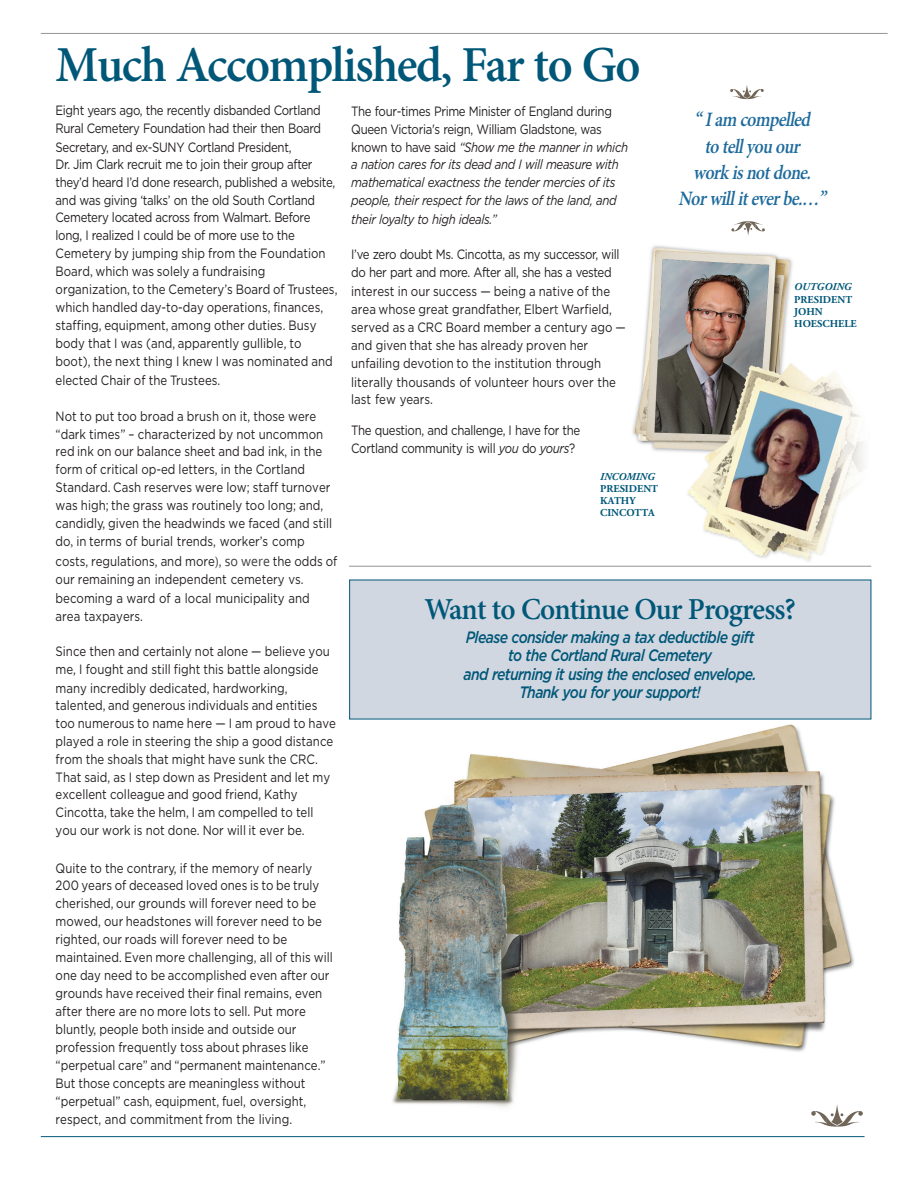
<style>
.page{position:relative;width:922px;height:1194px;background:#fff}
.page>*{position:absolute;margin:0;border:0;box-sizing:border-box;transform-origin:0 0}
.t1{font:700 49.5px "Adobe Hebrew";letter-spacing:-.03em;color:#015778;scale:.95 1}
.t2{font:700 30px "Adobe Hebrew";letter-spacing:-.03em;color:#015778;scale:.95 1}
.t3{font:italic 700 20.1px/26.2px "Adobe Hebrew";letter-spacing:-.03em;color:#1e6b9c;text-align:center;scale:.85 1}
.t4{font:italic 500 16.5px/18px "Gotham";letter-spacing:-.045em;color:#015778;text-align:center;scale:.85 1}
.t5{font:13.5px/17.9px "Gotham";color:#231f20;scale:.85 1}
.t6{font:italic 13.5px/18px "Gotham";letter-spacing:-.03em;color:#231f20;scale:.85 1}
.t7{font:13.5px/18px "Gotham";letter-spacing:-.03em;color:#231f20;scale:.85 1}
.t8{font:700 10.5px/12px "Adobe Garamond Pro";color:#015778}
.t9{font:italic 700 10.5px "Adobe Garamond Pro";color:#015778}
.s1{font-family:"Minion Pro"}
.s2{font-family:"Corbel";font-size:15px;color:#404040}
.s3{font-style:normal}
.s4{font-style:italic}
</style>
<div class="page">
<img style="left:612px;top:245px;width:260px;height:339px">
<img style="left:349px;top:719px;width:521px;height:408px">
<hr style="left:349px;top:565px;width:522px;height:1px;background:#939598">
<svg style="left:731px;top:221px;width:34px;height:15px"></svg>
<div style="left:350px;top:580px;width:520px;height:138px;background:#d1d7e1"></div>
<hr style="left:41px;top:1135px;width:823px;height:1px;background:#015778">
<svg style="left:687px;top:1119px;width:2px;height:7px"></svg>
<svg style="left:811px;top:1104px;width:52px;height:22px"></svg>
<hr style="left:41px;top:33px;width:846px;height:1px;background:#939598">
<svg style="left:730px;top:85px;width:34px;height:14px"></svg>
<h1 class="t1" style="left:55px;top:47px;width:617px">Much Accomplished, Far to Go</h1>
<p class="t5" style="left:56px;top:102px;width:314px;line-height:18.5px;text-align:justify">Eight years ago, the recently disbanded Cortland Rural Cemetery Foundation had their then Board Secretary, and ex-SUNY Cortland President,</p>
<p class="t5" style="left:56px;top:156px;width:333px">Dr. Jim Clark recruit me to join their group after they’d heard I’d done research, published a website, and was giving ‘talks’ on the old South Cortland Cemetery located across from Walmart. Before long, I realized I could be of more use to the Cemetery by jumping ship from the Foundation Board<span class="s1">,</span> which was solely a fundraising organization<span class="s1">,</span> to the Cemetery’s Board of Trustees, which handled day-to-day operations, finances, staffing, equipment, among other duties. Busy body that I was (and, apparently gullible, to boot), the next thing I knew I was nominated and elected Chair of the Trustees.</p>
<p class="t5" style="left:56px;top:408px;width:327px">Not to put too broad a brush on it, those were “dark times” – characterized by not uncommon red ink on our balance sheet and bad ink, in the form of critical op-ed letters, in the Cortland Standard. Cash reserves were low; staff turnover was high; the grass was routinely too long; and, candidly, given the headwinds we faced (and still do<span class="s1">,</span> in terms of burial trends, worker’s comp</p>
<p class="t5" style="left:56px;top:552px;width:333px;line-height:18.5px">costs, regulations, and more<span class="s1">)</span>, <span class="s2">so were</span> the odds of our remaining an independent cemetery vs. becoming a ward of a local municipality and area taxpayers.</p>
<p class="t5" style="left:56px;top:643px;width:324px;line-height:18.5px">Since then and certainly not alone — believe you me, I fought and still fight this battle alongside many incredibly dedicated, hardworking,</p>
<p class="t5" style="left:56px;top:697px;width:331px">talented, and generous individuals and entities too numerous to name here — I am proud to have played a role in steering the ship a good distance from the shoals that might have sunk the CRC.<br>That said, as I step down as President and let my excellent colleague and good friend, Kathy Cincotta, take the helm, I am compelled to tell you our work is not done. Nor will it ever be.</p>
<p class="t5" style="left:56px;top:860px;width:328px">Quite to the contrary, if the memory of nearly 200 years of deceased loved ones is to be truly cherished, our grounds will forever need to be mowed, our headstones will forever need to be righted, our roads will forever need to be maintained<span class="s1">.</span> Even more challenging, all of this will one day need to be accomplished even after our grounds have received their final remains, even after there are no more lots to sell. Put more bluntly, people both inside and outside our profession frequently toss about phrases like “perpetual care” and “permanent maintenance.” But those concepts are meaningless without “perpetual” cash, equipment, fuel, oversight, respect, and commitment from the living.</p>
<p class="t6" style="left:351px;top:103px;width:327px"><span class="s3">The four-times Prime Minister of England during Queen Victoria's reign, William Gladstone, was known to have said</span> “Show me the manner in which a nation cares for its dead and I will measure with mathematical exactness the tender mercies of its people, their respect for the laws of the land, and their loyalty to high ideals.”</p>
<p class="t5" style="left:351px;top:246px;width:325px;line-height:18.3px">I’ve zero doubt Ms. Cincotta, as my successor, will do her part and more. After all, she has a vested interest in our success — being a native of the area whose great grandfather, Elber<span class="s2">t</span> Warfield, served as a CRC Board member a century ago — and given that she has already proven her unfailing devotion to the institution through literally thousands of volunteer hours over the</p>
<p class="t5" style="left:351px;top:391px;width:98px">last few years.</p>
<p class="t7" style="left:351px;top:422px;width:271px">The question, and challenge, I have for the<br>Cortland community is will <span class="s4">you</span> do <span class="s4">yours</span>?</p>
<p class="t9" style="left:600px;top:470px;width:56px">INCOMING</p>
<p class="t8" style="left:600px;top:483px;width:59px">PRESIDENT<br>KATHY<br>CINCOTTA</p>
<h3 class="t3" style="left:678px;top:109px;width:179px">“Iam compelled<br>to tell you our<br>work isnotdone.<br>Norwill iteverbe.…”</h3>
<p class="t9" style="left:794px;top:281px;width:59px">OUTGOING</p>
<p class="t8" style="left:794px;top:294px;width:64px">PRESIDENT<br>JOHN<br>HOESCHELE</p>
<h2 class="t2" style="left:424px;top:598px;width:392px">Want to Continue Our Progress?</h2>
<p class="t4" style="left:464px;top:630px;width:346px">Please consider making a tax deductible gift to the Cortland Rural Cemetery<br>and returning it using the enclosed envelope.<br>Thank you for your support!</p>
</div>
